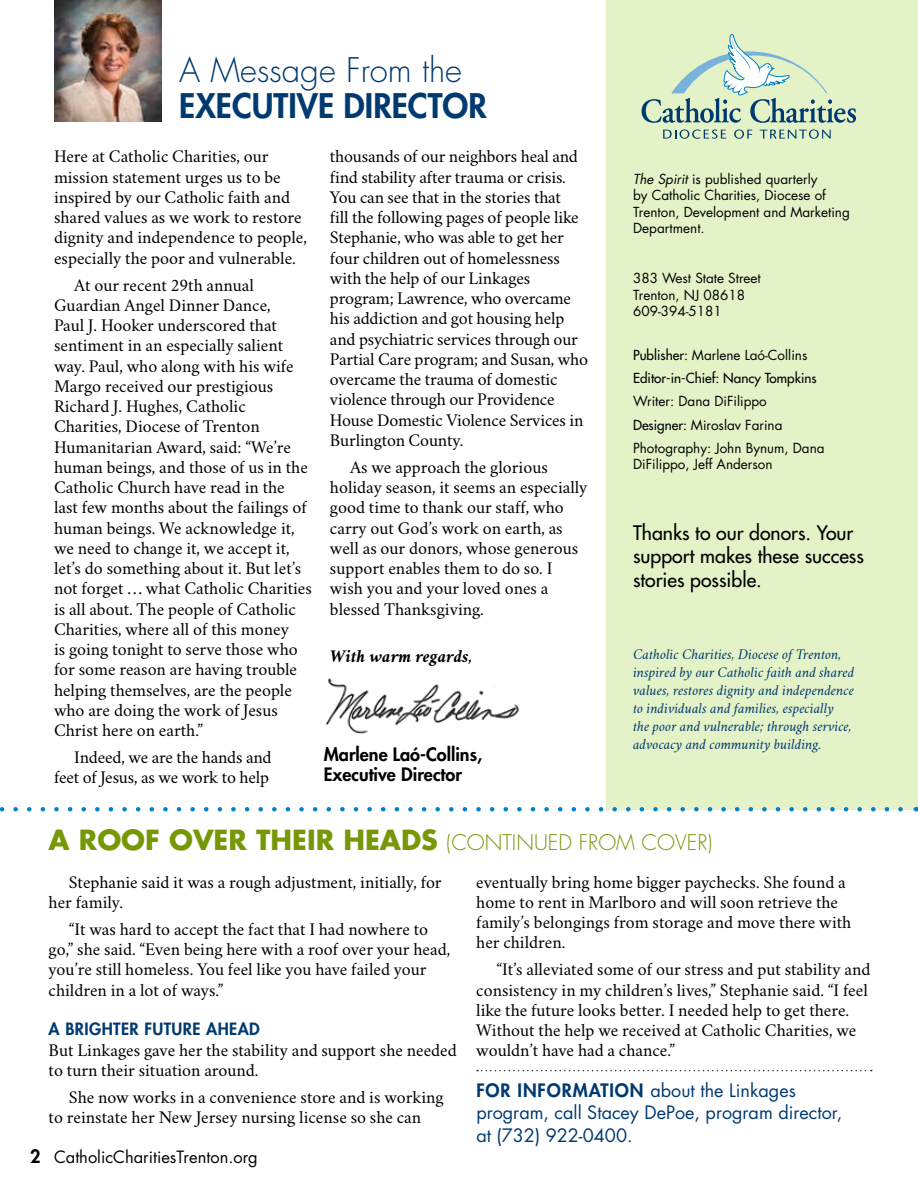
<style>
.page{position:relative;width:918px;height:1188px;background:#fff}
.page>*{position:absolute;margin:0;border:0;box-sizing:border-box;transform-origin:0 0}
.t1{font:800 33px "Futura Std";color:#003a70}
.t2{font:300 33px "Futura Std";color:#003a70}
.t3{font:300 21px "Futura Std";color:#769807}
.t4{font:500 19.5px/23.4px "Futura Std";color:#000}
.t5{font:18px/20.2px "Crimson";color:#000}
.t6{font:18px/22.5px "Futura Std";color:#003a70}
.t7{font:800 18px/20.2px "Futura Std";color:#000}
.t8{font:italic 700 18px "Crimson";color:#000}
.t9{font:16.5px "Futura Std";color:#000}
.t10{font:800 16.5px "Futura Std";letter-spacing:.025em;color:#003a70}
.t11{font:italic 15px/18px "Crimson";color:#003a70}
.t12{font:13.5px/16.5px "Futura Std";color:#000}
.t13{font:500 13.5px/23.2px "Futura Std";color:#000}
.s1{font-style:italic}
.s2{font-weight:400}
.s3{font-weight:500}
.s4{font-weight:700;font-size:27px}
.s5{font-weight:800;font-size:18px}
.s6{font-weight:800}
</style>
<div class="page">
<img style="left:54px;top:0;width:108px;height:121px">
<img style="left:326px;top:678px;width:193px;height:56px">
<div style="left:606px;top:0;width:312px;height:809px;background:#e4f2c7"></div>
<svg style="left:642px;top:34px;width:214px;height:89px"></svg>
<svg style="left:663px;top:129px;width:63px;height:10px"></svg>
<svg style="left:734px;top:129px;width:18px;height:10px"></svg>
<svg style="left:760px;top:129px;width:71px;height:10px"></svg>
<svg style="left:0;top:807px;width:909px;height:5px"></svg>
<svg style="left:477px;top:1070px;width:395px;height:1px"></svg>
<hr style="left:917px;top:0;width:1px;height:182px;background:#769807">
<h1 class="t2" style="left:179px;top:50px;width:284px">A Message From the</h1>
<h1 class="t1" style="left:179px;top:85px;width:309px">EXECUTIVE DIRECTOR</h1>
<p class="t5" style="left:54px;top:144px;width:254px">Here at Catholic Charities, our mission statement urges us to be inspired by our Catholic faith and shared values as we work to restore dignity and independence to people, especially the poor and vulnerable.</p>
<p class="t5" style="left:54px;top:272px;width:260px;text-indent:20px">At our recent 29th annual<br>Guardian Angel Dinner Dance,<br>Paul J. Hooker underscored that sentiment in an especially salient way. Paul, who along with his wife<br>Margo received our prestigious<br>Richard J. Hughes, Catholic<br>Charities, Diocese of Trenton<br>Humanitarian Award, said: “We’re human beings, and those of us in the<br>Catholic Church have read in the last few months about the failings of human beings. We acknowledge it, we need to change it, we accept it, let’s do something about it. But let’s not forget … what Catholic Charities is all about. The people of Catholic<br>Charities, where all of this money<br>is going tonight to serve those who for some reason are having trouble helping themselves, are the people who are doing the work of Jesus<br>Christ here on earth.”</p>
<p class="t5" style="left:54px;top:745px;width:219px;text-align:right">Indeed, we are the hands and feet of Jesus, as we work to help</p>
<p class="t5" style="left:330px;top:144px;width:260px">thousands of our neighbors heal and find stability after trauma or crisis.<br>You can see that in the stories that<br>fill the following pages of people like Stephanie, who was able to get her four children out of homelessness with the help of our Linkages program; Lawrence, who overcame his addiction and got housing help and psychiatric services through our Partial Care program; and Susan, who overcame the trauma of domestic violence through our Providence House Domestic Violence Services in Burlington County.</p>
<p class="t5" style="left:330px;top:455px;width:259px;text-indent:20px">As we approach the glorious holiday season, it seems an especially good time to thank our staff, who carry out God’s work on earth, as well as our donors, whose generous support enables them to do so. I wish you and your loved ones a blessed Thanksgiving.</p>
<p class="t8" style="left:330px;top:644px;width:144px">With warm regards,</p>
<p class="t7" style="left:324px;top:744px;width:160px">Marlene Laó-Collins,<br>Executive Director</p>
<p class="t12" style="left:633px;top:171px;width:218px"><span class="s1">The Spirit</span> is published quarterly<br>by Catholic Charities, Diocese of<br>Trenton, Development and Marketing<br>Department.</p>
<p class="t12" style="left:633px;top:270px;width:129px">383 West State Street<br>Trenton, NJ 08618<br>609-394-5181</p>
<p class="t13" style="left:633px;top:343px;width:185px">Publisher: <span class="s2">Marlene Laó-Collins<br></span>Editor-in-Chief: Nancy Tompkins</p>
<p class="t12" style="left:633px;top:390px;width:193px;line-height:23.2px">Writer: Dana DiFilippo<br><span class="s3">Designer:</span> Miroslav Farina<br>Photography: John Bynum, Dana</p>
<p class="t12" style="left:633px;top:456px;width:141px">DiFilippo, Jeff Anderson</p>
<p class="t4" style="left:633px;top:521px;width:232px">Thanks to our donors. Your support makes these success stories possible.</p>
<p class="t11" style="left:633px;top:645px;width:223px">Catholic Charities, Diocese of Trenton, inspired by our Catholic faith and shared values, restores dignity and independence to individuals and families, especially<br>the poor and vulnerable; through service, advocacy and community building.</p>
<p class="t3" style="left:49px;top:830px;width:666px"><span class="s4">A ROOF OVER THEIR HEADS</span> (CONTINUED FROM COVER)</p>
<p class="t5" style="left:49px;top:869px;width:395px;text-indent:20px">Stephanie said it was a rough adjustment, initially, for her family.</p>
<p class="t5" style="left:49px;top:917px;width:403px;text-indent:20px">“It was hard to accept the fact that I had nowhere to go,” she said. “Even being here with a roof over your head, you’re still homeless. You feel like you have failed your children in a lot of ways.”</p>
<p class="t10" style="left:49px;top:1019px;width:213px">A BRIGHTER FUTURE AHEAD</p>
<p class="t5" style="left:49px;top:1037px;width:410px">But Linkages gave her the stability and support she needed to turn their situation around.</p>
<p class="t5" style="left:49px;top:1085px;width:397px;text-indent:20px">She now works in a convenience store and is working to reinstate her New Jersey nursing license so she can</p>
<p class="t9" style="left:30px;top:1147px;width:229px"><span class="s5">2</span> CatholicCharitiesTrenton.org</p>
<p class="t5" style="left:476px;top:869px;width:376px">eventually bring home bigger paychecks. She found a home to rent in Marlboro and will soon retrieve the family’s belongings from storage and move there with her children.</p>
<p class="t5" style="left:476px;top:957px;width:396px;text-indent:20px">“It’s alleviated some of our stress and put stability and consistency in my children’s lives,” Stephanie said. “I feel like the future looks better. I needed help to get there.<br>Without the help we received at Catholic Charities, we wouldn’t have had a chance.”</p>
<p class="t6" style="left:476px;top:1079px;width:368px"><span class="s6">FOR INFORMATION</span> about the Linkages program, call Stacey DePoe, program director, at (732) 922-0400.</p>
</div>
